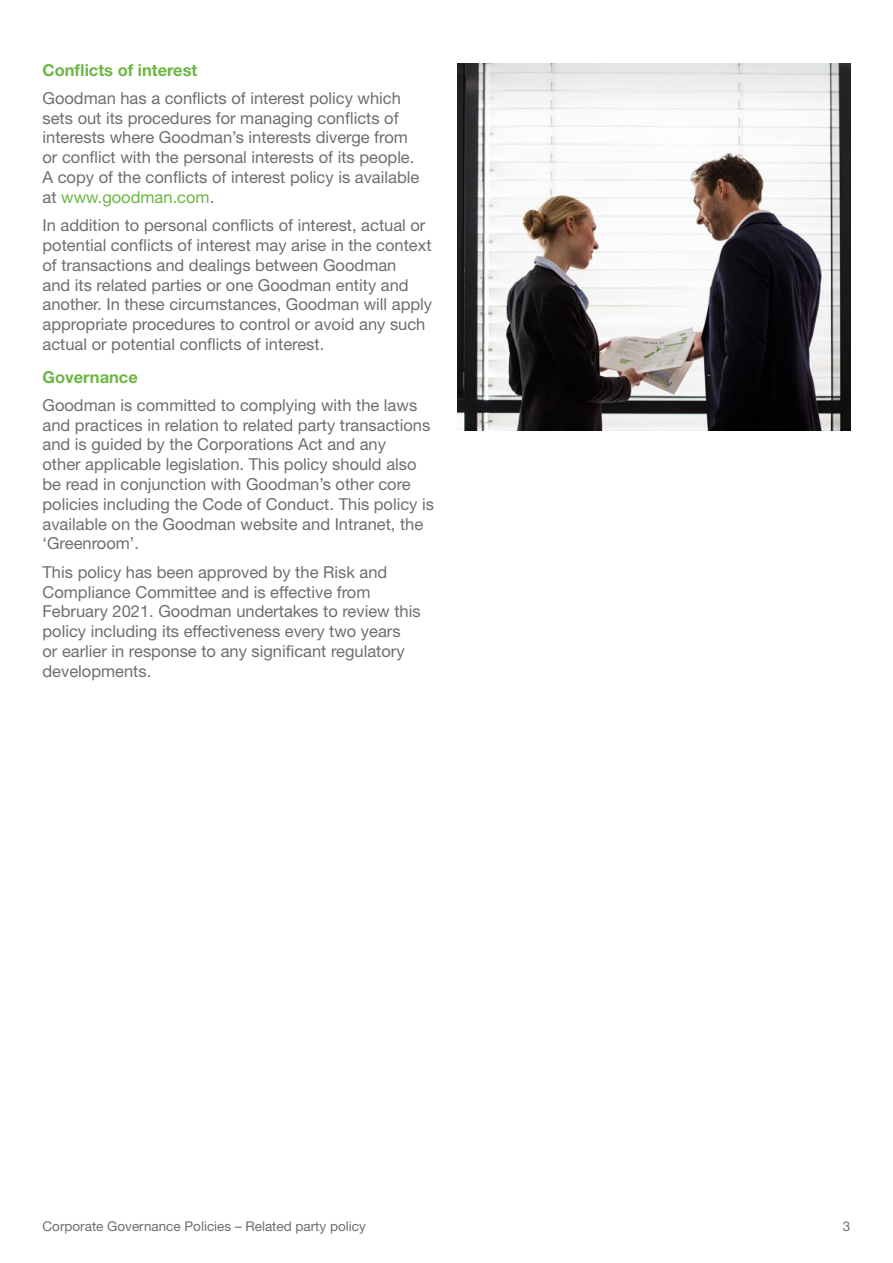
<style>
.page{position:relative;width:893px;height:1263px;background:#fff}
.page>*{position:absolute;margin:0;border:0;box-sizing:border-box;transform-origin:0 0}
.t1{font:16.5px/19.8px "Helvetica Neue LT Std";color:#6d6e71}
.t2{font:700 16.5px "Helvetica Neue LT Std";color:#6cb641}
.t3{font:13.5px "Helvetica Neue LT Std";color:#6d6e71}
.s1{color:#6cb641}
</style>
<div class="page">
<img style="left:457px;top:294px;width:393px;height:136px">
<svg style="left:457px;top:64px;width:393px;height:230px;fill:#f4f4f4"></svg>
<p class="t2" style="left:43px;top:59px;width:156px">Conflicts of interest</p>
<p class="t1" style="left:43px;top:88px;width:378px">Goodman has a conflicts of interest policy which sets out its procedures for managing conflicts of interests where Goodman’s interests diverge from or conflict with the personal interests of its people.<br>A copy of the conflicts of interest policy is available at <span class="s1">www.goodman.com</span>.</p>
<p class="t1" style="left:43px;top:215px;width:391px">In addition to personal conflicts of interest, actual or potential conflicts of interest may arise in the context of transactions and dealings between Goodman<br>and its related parties or one Goodman entity and another. In these circumstances, Goodman will apply appropriate procedures to control or avoid any such actual or potential conflicts of interest.</p>
<p class="t2" style="left:43px;top:366px;width:97px">Governance</p>
<p class="t1" style="left:43px;top:395px;width:393px">Goodman is committed to complying with the laws and practices in relation to related party transactions and is guided by the Corporations Act and any<br>other applicable legislation. This policy should also be read in conjunction with Goodman’s other core policies including the Code of Conduct. This policy is available on the Goodman website and Intranet, the ‘Greenroom’.</p>
<p class="t1" style="left:43px;top:562px;width:380px">This policy has been approved by the Risk and Compliance Committee and is effective from February 2021. Goodman undertakes to review this policy including its effectiveness every two years<br>or earlier in response to any significant regulatory developments.</p>
<p class="t3" style="left:43px;top:1218px;width:325px">Corporate Governance Policies – Related party policy</p>
<p class="t3" style="left:843px;top:1218px;width:9px">3</p>
</div>
